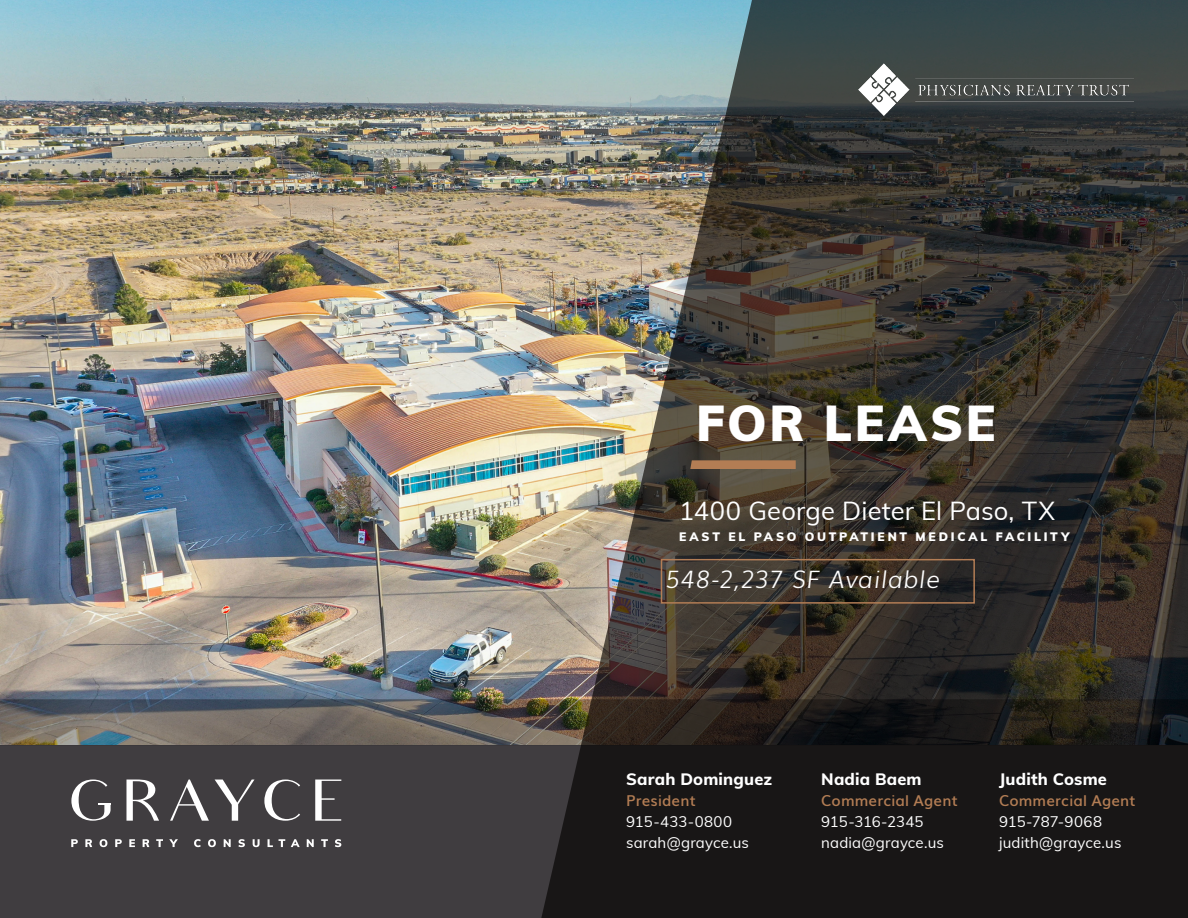
<style>
.page{position:relative;width:1188px;height:918px;background:#fff}
.page>*{position:absolute;margin:0;border:0;box-sizing:border-box;transform-origin:0 0}
.t1{font:900 49.35px "Muli";letter-spacing:.055em;color:#fff}
.t2{font:25.5px "Muli";letter-spacing:.005em;color:#fff}
.t3{font:italic 300 24px "Muli";letter-spacing:.035em;color:#fff}
.t4{font:800 16.5px "Muli";letter-spacing:.01em;color:#fff}
.t5{font:15px "Muli";letter-spacing:.01em;color:#fff}
.t6{font:600 15px "Muli";letter-spacing:.015em;color:#b37d54}
.t7{font:900 12px "Muli";letter-spacing:.225em;color:#fff}
</style>
<div class="page">
<img style="left:0;top:0;width:537px;height:699px">
<div style="left:0;top:745px;width:1188px;height:173px;background:#403d40"></div>
<img style="left:537px;top:0;width:651px;height:918px">
<svg style="left:0;top:699px;width:1188px;height:46px;background:#43403c"></svg>
<svg style="left:690px;top:460px;width:106px;height:9px"></svg>
<img style="left:858px;top:64px;width:276px;height:51px">
<div style="left:661px;top:559px;width:314px;height:45px;border:2px solid #b37d55"></div>
<svg style="left:71px;top:839px;width:7px;height:8px"></svg>
<svg style="left:85px;top:839px;width:7px;height:8px"></svg>
<svg style="left:100px;top:839px;width:7px;height:8px"></svg>
<svg style="left:115px;top:839px;width:7px;height:8px"></svg>
<svg style="left:129px;top:839px;width:6px;height:8px"></svg>
<svg style="left:143px;top:839px;width:6px;height:8px"></svg>
<svg style="left:156px;top:839px;width:7px;height:8px"></svg>
<svg style="left:169px;top:839px;width:9px;height:8px"></svg>
<svg style="left:194px;top:839px;width:7px;height:8px"></svg>
<svg style="left:208px;top:839px;width:8px;height:8px"></svg>
<svg style="left:224px;top:839px;width:7px;height:8px"></svg>
<svg style="left:238px;top:839px;width:7px;height:8px"></svg>
<svg style="left:253px;top:839px;width:7px;height:8px"></svg>
<svg style="left:268px;top:839px;width:5px;height:8px"></svg>
<svg style="left:279px;top:839px;width:6px;height:8px"></svg>
<svg style="left:291px;top:839px;width:9px;height:8px"></svg>
<svg style="left:307px;top:839px;width:7px;height:8px"></svg>
<svg style="left:321px;top:839px;width:7px;height:8px"></svg>
<svg style="left:335px;top:839px;width:6px;height:8px"></svg>
<svg style="left:126px;top:780px;width:33px;height:41px"></svg>
<svg style="left:170px;top:780px;width:39px;height:41px"></svg>
<svg style="left:215px;top:780px;width:39px;height:41px"></svg>
<svg style="left:264px;top:780px;width:36px;height:41px"></svg>
<svg style="left:315px;top:780px;width:26px;height:41px"></svg>
<svg style="left:71px;top:780px;width:40px;height:41px"></svg>
<p class="t1" style="left:696px;top:387px;width:301px">FOR LEASE</p>
<p class="t2" style="left:679px;top:492px;width:377px">1400 George Dieter El Paso, TX</p>
<p class="t7" style="left:679px;top:528px;width:392px">EAST EL PASO OUTPATIENT MEDICAL FACILITY</p>
<p class="t3" style="left:666px;top:560px;width:276px">548-2,237 SF Available</p>
<p class="t4" style="left:626px;top:767px;width:148px">Sarah Dominguez</p>
<p class="t6" style="left:626px;top:788px;width:71px">President</p>
<p class="t5" style="left:626px;top:811px;width:108px">915-433-0800</p>
<p class="t5" style="left:626px;top:832px;width:124px">sarah@grayce.us</p>
<p class="t4" style="left:821px;top:767px;width:102px">Nadia Baem</p>
<p class="t6" style="left:821px;top:789px;width:138px">Commercial Agent</p>
<p class="t5" style="left:821px;top:811px;width:104px">915-316-2345</p>
<p class="t5" style="left:821px;top:832px;width:124px">nadia@grayce.us</p>
<p class="t4" style="left:999px;top:767px;width:109px">Judith Cosme</p>
<p class="t6" style="left:999px;top:788px;width:138px">Commercial Agent</p>
<p class="t5" style="left:999px;top:810px;width:105px">915-787-9068</p>
<p class="t5" style="left:999px;top:831px;width:124px">judith@grayce.us</p>
</div>
